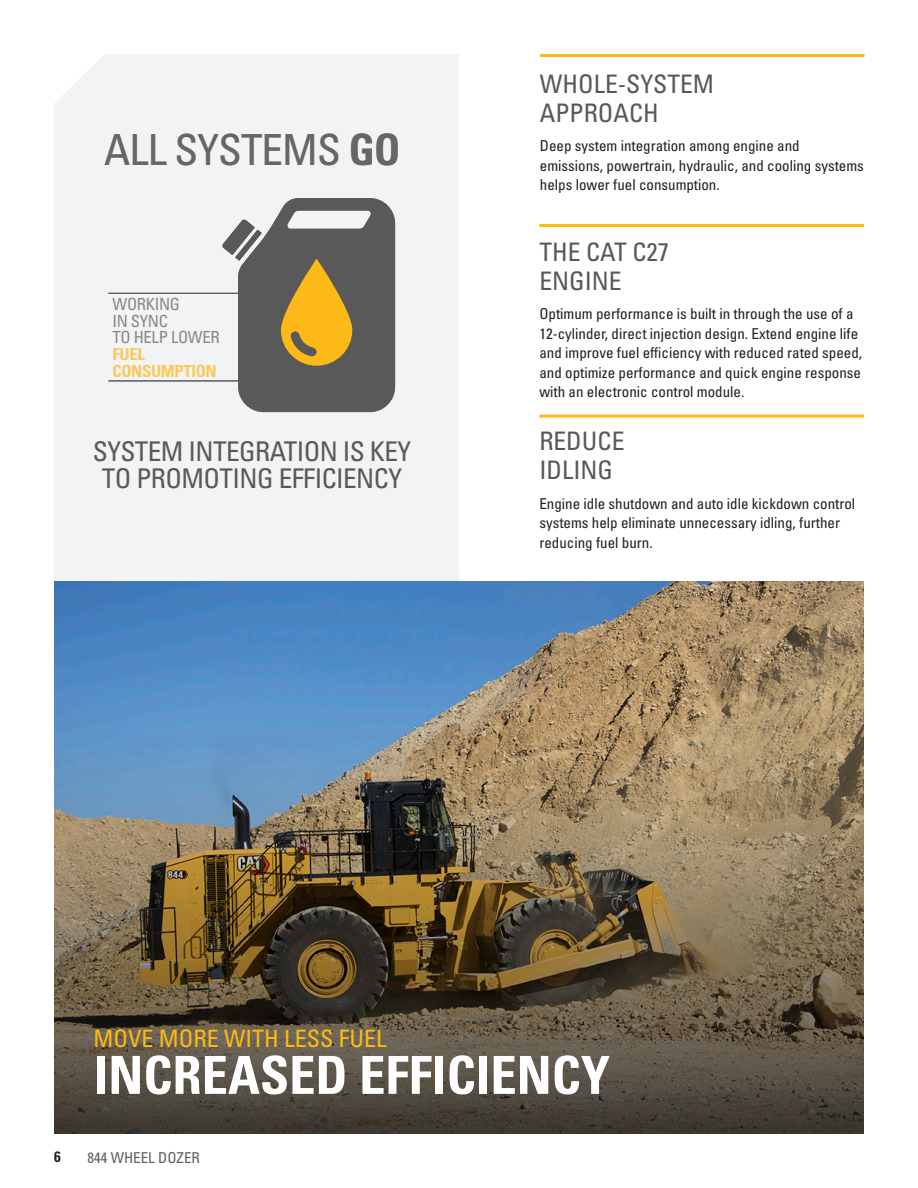
<style>
.page{position:relative;width:918px;height:1188px;background:#fff}
.page>*{position:absolute;margin:0;border:0;box-sizing:border-box;transform-origin:0 0}
.Headline_large_white{font:700 condensed 52.5px "Univers LT Std";color:#fff}
.t1{font:condensed 42.9px "Univers LTCYR 57";letter-spacing:-.02em;color:#595959}
.t2{font:condensed 27.15px/27.2px "Univers LT Std";letter-spacing:-.02em;color:#595959;text-align:center}
.t3{font:condensed 25.5px/28.5px "Univers LTCYR 57";color:#57585a}
.Headline_small_yellow{font:condensed 24px "Univers LTCYR 57";color:#fcba13}
.t4{font:condensed 16.65px/16.6px "Univers LT Std";letter-spacing:-.02em;color:#595959}
.t5{font:700 condensed 16.65px/16.6px "Univers LT Std";letter-spacing:-.02em;color:#fdb918}
.Body_copy{font:condensed 15px/19.5px "Univers LTCYR 57";color:#231f20}
.t6{font:condensed 15px "Univers LTCYR 57";color:#5d6163}
.t7{font:700 condensed 15px "Univers LT Std";color:#231f20}
.s1{font-family:"Univers LTCYR 67 Bold Cond";font-stretch:normal}
</style>
<div class="page">
<div style="left:54px;top:54px;width:405px;height:528px;background:#f2f3f4"></div>
<hr style="left:539px;top:224px;width:325px;height:3px;background:#fcba13">
<hr style="left:539px;top:415px;width:325px;height:3px;background:#fcba13">
<hr style="left:540px;top:54px;width:325px;height:3px;background:#fcba13">
<img style="left:54px;top:582px;width:810px;height:552px">
<svg style="left:222px;top:198px;width:173px;height:214px"></svg>
<hr style="left:108px;top:293px;width:153px;height:1px;background:#58595b">
<hr style="left:108px;top:381px;width:153px;height:1px;background:#58595b">
<h2 class="t1" style="left:104px;top:122px;width:298px">ALL SYSTEMS <span class="s1">GO</span></h2>
<p class="t4" style="left:113px;top:296px;width:109px">WORKING<br>IN SYNC<br>TO HELP LOWER</p>
<p class="t5" style="left:113px;top:346px;width:106px">FUEL<br>CONSUMPTION</p>
<p class="t2" style="left:93px;top:437px;width:320px">SYSTEM INTEGRATION IS KEY<br>TO PROMOTING EFFICIENCY</p>
<p class="t3" style="left:540px;top:69px;width:176px">WHOLE-SYSTEM<br>APPROACH</p>
<p class="Body_copy" style="left:540px;top:136px;width:326px">Deep system integration among engine and emissions, powertrain, hydraulic, and cooling systems helps lower fuel consumption.</p>
<p class="t3" style="left:539px;top:237px;width:131px">THE CAT C27</p>
<p class="t3" style="left:539px;top:266px;width:84px">ENGINE</p>
<p class="Body_copy" style="left:539px;top:304px;width:324px">Optimum performance is built in through the use of a 12-cylinder, direct injection design. Extend engine life and improve fuel efficiency with reduced rated speed, and optimize performance and quick engine response with an electronic control module.</p>
<p class="t3" style="left:539px;top:426px;width:87px">REDUCE</p>
<p class="t3" style="left:539px;top:455px;width:75px">IDLING</p>
<p class="Body_copy" style="left:539px;top:493px;width:317px">Engine idle shutdown and auto idle kickdown control systems help eliminate unnecessary idling, further reducing fuel burn.</p>
<p class="Headline_small_yellow" style="left:94px;top:1024px;width:295px">MOVE MORE WITH LESS FUEL</p>
<p class="Headline_large_white" style="left:94px;top:1043px;width:518px">INCREASED EFFICIENCY</p>
<p class="t7" style="left:54px;top:1147px;width:8px">6</p>
<p class="t6" style="left:87px;top:1148px;width:114px">844 WHEEL DOZER</p>
</div>
